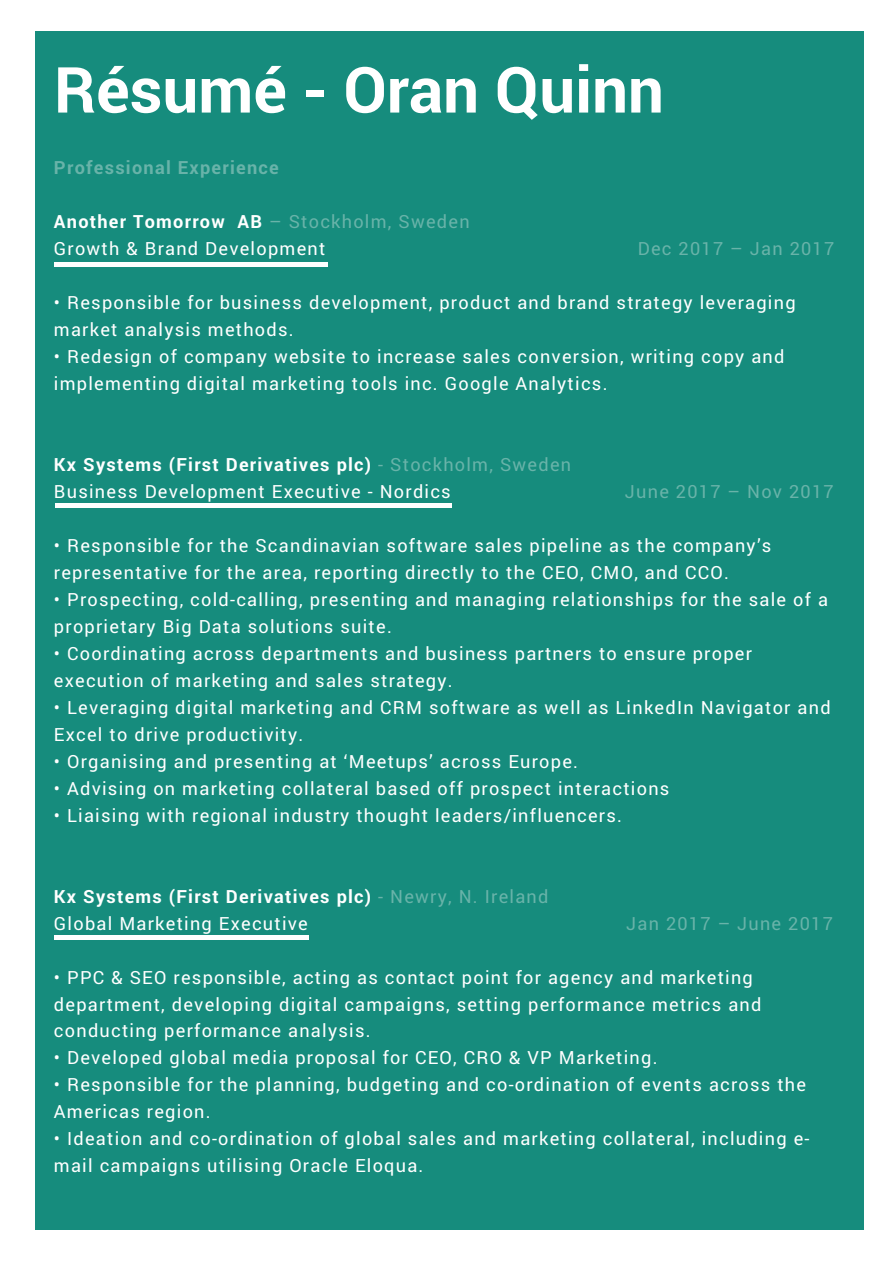
<style>
.page{position:relative;width:893px;height:1263px;background:#fff}
.page>*{position:absolute;margin:0;border:0;box-sizing:border-box;transform-origin:0 0}
.t1{font:700 63.6px "Roboto";color:#fff}
.t2{font:18.15px/27px "Roboto";letter-spacing:.07em;color:#fff}
.t3{font:700 18.15px/27px "Roboto";letter-spacing:.07em;color:#fff}
.t4{font:18.15px "Roboto";letter-spacing:.07em;color:#69b3a9}
.t5{font:700 18.15px "Roboto";letter-spacing:.07em;color:#69b3a9}
.s1{font-weight:700}
.s2{color:#69b3a9}
.s3{font-weight:400;color:#69b3a9}
.s4{font-weight:400}
</style>
<div class="page">
<div style="left:35px;top:31px;width:828px;height:1199px;background:#168c7d"></div>
<hr style="left:54px;top:262px;width:274px;height:4px;background:#fff">
<hr style="left:55px;top:504px;width:396px;height:4px;background:#fff">
<div style="left:54px;top:935px;width:255px;height:5px;background:#fff"></div>
<h1 class="t1" style="left:54px;top:46px;width:611px">Résumé - Oran Quinn</h1>
<p class="t5" style="left:54px;top:155px;width:226px">Professional Experience</p>
<p class="t2" style="left:54px;top:207px;width:417px"><span class="s1">Another Tomorrow AB</span> <span class="s2">– Stockholm, Sweden<br></span>Growth &amp; Brand Development</p>
<p class="t4" style="left:638px;top:236px;width:198px">Dec 2017 – Jan 2017</p>
<p class="t2" style="left:54px;top:288px;width:743px">• Responsible for business development, product and brand strategy leveraging market analysis methods.</p>
<p class="t2" style="left:54px;top:342px;width:732px">• Redesign of company website to increase sales conversion, writing copy and implementing digital marketing tools inc. Google Analytics.</p>
<p class="t2" style="left:54px;top:450px;width:518px"><span class="s1">Kx Systems (First Derivatives plc)</span> <span class="s2">- Stockholm, Sweden<br></span>Business Development Executive - Nordics</p>
<p class="t4" style="left:625px;top:479px;width:210px">June 2017 – Nov 2017</p>
<p class="t2" style="left:54px;top:531px;width:719px">• Responsible for the Scandinavian software sales pipeline as the company’s representative for the area, reporting directly to the CEO, CMO, and CCO.</p>
<p class="t2" style="left:54px;top:585px;width:775px">• Prospecting, cold-calling, presenting and managing relationships for the sale of a proprietary Big Data solutions suite.</p>
<p class="t2" style="left:54px;top:639px;width:699px">• Coordinating across departments and business partners to ensure proper execution of marketing and sales strategy.</p>
<p class="t2" style="left:54px;top:693px;width:778px">• Leveraging digital marketing and CRM software as well as LinkedIn Navigator and<br>Excel to drive productivity.</p>
<p class="t2" style="left:54px;top:747px;width:525px">• Organising and presenting at ‘Meetups’ across Europe.</p>
<p class="t2" style="left:54px;top:774px;width:617px">• Advising on marketing collateral based off prospect interactions</p>
<p class="t2" style="left:54px;top:801px;width:569px">• Liaising with regional industry thought leaders/influencers.</p>
<p class="t3" style="left:54px;top:882px;width:496px">Kx Systems (First Derivatives plc) <span class="s3">- Newry, N. Ireland<br></span><span class="s4">Global Marketing Executive</span></p>
<p class="t4" style="left:626px;top:910px;width:208px">Jan 2017 – June 2017</p>
<p class="t2" style="left:54px;top:963px;width:709px">• PPC &amp; SEO responsible, acting as contact point for agency and marketing department, developing digital campaigns, setting performance metrics and conducting performance analysis.</p>
<p class="t2" style="left:54px;top:1044px;width:605px">• Developed global media proposal for CEO, CRO &amp; VP Marketing.</p>
<p class="t2" style="left:54px;top:1071px;width:753px">• Responsible for the planning, budgeting and co-ordination of events across the<br>Americas region.</p>
<p class="t2" style="left:54px;top:1125px;width:757px">• Ideation and co-ordination of global sales and marketing collateral, including e&shy;mail campaigns utilising Oracle Eloqua.</p>
</div>
